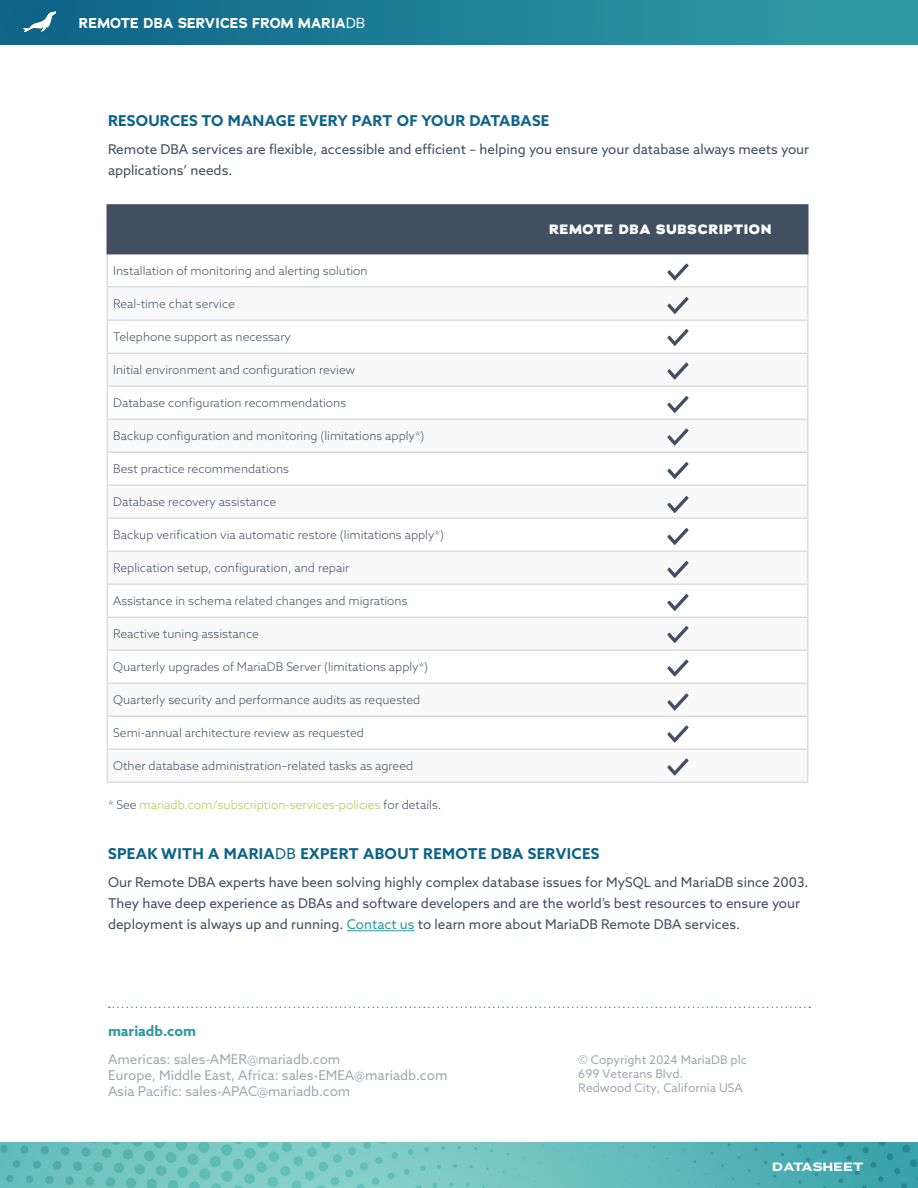
<style>
.page{position:relative;width:918px;height:1188px;background:#fff}
.page>*{position:absolute;margin:0;border:0;box-sizing:border-box;transform-origin:0 0}
.body{font:700 15px "Azo Sans";letter-spacing:.02em;color:#0e6488}
.cover_title{font:700 14.25px "Adrianna";letter-spacing:.005em;color:#fff}
.t1{font:700 14.25px "Azo Sans";color:#2f99a3}
.body-2{font:13.5px/21px "Azo Sans";color:#424f62}
.t2{font:800 13.5px "Adrianna";letter-spacing:.04em;color:#fff}
.Table-Body{font:300 12px "Azo Sans";color:#434f62}
.t3{font:12px/14.4px "Azo Sans";color:#424f62}
.Table-Body-2{font:300 12px "Azo Sans";color:#abc74a}
.t4{font:700 12px "Adrianna Extended";letter-spacing:.015em;color:#fff}
.s1{font-weight:400}
.s2{color:#434f62}
.s3{color:#2e99a3}
</style>
<div class="page">
<svg style="left:109px;top:1007px;width:701px;height:1px"></svg>
<img style="left:0;top:1143px;width:918px;height:45px">
<div style="left:0;top:0;width:918px;height:45px;background:linear-gradient(to right,#0d6387,#329ea6)"></div>
<img style="left:24px;top:11px;width:31px;height:21px">
<div style="left:108px;top:206px;width:699px;height:47px;background:#424f62"></div>
<svg style="left:108px;top:287px;width:699px;height:495px"></svg>
<hr style="left:106px;top:254px;width:2px;height:32px;background:#ddd">
<hr style="left:807px;top:254px;width:1px;height:32px;background:#ddd">
<hr style="left:106px;top:286px;width:437px;height:1px;background:#ddd">
<hr style="left:106px;top:287px;width:2px;height:33px;background:#ddd">
<hr style="left:543px;top:286px;width:265px;height:1px;background:#ddd">
<hr style="left:807px;top:287px;width:1px;height:33px;background:#ddd">
<hr style="left:106px;top:320px;width:437px;height:1px;background:#ddd">
<hr style="left:106px;top:321px;width:2px;height:31px;background:#ddd">
<hr style="left:543px;top:320px;width:265px;height:1px;background:#ddd">
<hr style="left:807px;top:321px;width:1px;height:31px;background:#ddd">
<hr style="left:106px;top:352px;width:437px;height:2px;background:#ddd">
<hr style="left:106px;top:354px;width:2px;height:32px;background:#ddd">
<hr style="left:543px;top:352px;width:265px;height:2px;background:#ddd">
<hr style="left:807px;top:354px;width:1px;height:32px;background:#ddd">
<hr style="left:106px;top:386px;width:437px;height:1px;background:#ddd">
<hr style="left:106px;top:387px;width:2px;height:31px;background:#ddd">
<hr style="left:543px;top:386px;width:265px;height:1px;background:#ddd">
<hr style="left:807px;top:387px;width:1px;height:31px;background:#ddd">
<hr style="left:106px;top:418px;width:437px;height:2px;background:#ddd">
<hr style="left:106px;top:420px;width:2px;height:32px;background:#ddd">
<hr style="left:543px;top:418px;width:265px;height:2px;background:#ddd">
<hr style="left:807px;top:420px;width:1px;height:32px;background:#ddd">
<hr style="left:106px;top:452px;width:437px;height:1px;background:#ddd">
<hr style="left:106px;top:453px;width:2px;height:31px;background:#ddd">
<hr style="left:543px;top:452px;width:265px;height:1px;background:#ddd">
<hr style="left:807px;top:453px;width:1px;height:31px;background:#ddd">
<hr style="left:106px;top:484px;width:437px;height:2px;background:#ddd">
<hr style="left:106px;top:486px;width:2px;height:32px;background:#ddd">
<hr style="left:543px;top:484px;width:265px;height:2px;background:#ddd">
<hr style="left:807px;top:486px;width:1px;height:32px;background:#ddd">
<hr style="left:106px;top:518px;width:437px;height:1px;background:#ddd">
<hr style="left:106px;top:519px;width:2px;height:31px;background:#ddd">
<hr style="left:543px;top:518px;width:265px;height:1px;background:#ddd">
<hr style="left:807px;top:519px;width:1px;height:31px;background:#ddd">
<hr style="left:106px;top:550px;width:437px;height:2px;background:#ddd">
<hr style="left:106px;top:552px;width:2px;height:32px;background:#ddd">
<hr style="left:543px;top:550px;width:265px;height:2px;background:#ddd">
<hr style="left:807px;top:552px;width:1px;height:32px;background:#ddd">
<hr style="left:106px;top:584px;width:437px;height:1px;background:#ddd">
<hr style="left:106px;top:585px;width:2px;height:31px;background:#ddd">
<hr style="left:543px;top:584px;width:265px;height:1px;background:#ddd">
<hr style="left:807px;top:585px;width:1px;height:31px;background:#ddd">
<hr style="left:106px;top:616px;width:437px;height:2px;background:#ddd">
<hr style="left:106px;top:618px;width:2px;height:32px;background:#ddd">
<hr style="left:543px;top:616px;width:265px;height:2px;background:#ddd">
<hr style="left:807px;top:618px;width:1px;height:32px;background:#ddd">
<hr style="left:106px;top:650px;width:437px;height:1px;background:#ddd">
<hr style="left:106px;top:651px;width:2px;height:31px;background:#ddd">
<hr style="left:543px;top:650px;width:265px;height:1px;background:#ddd">
<hr style="left:807px;top:651px;width:1px;height:31px;background:#ddd">
<hr style="left:106px;top:682px;width:437px;height:2px;background:#ddd">
<hr style="left:106px;top:684px;width:2px;height:32px;background:#ddd">
<hr style="left:543px;top:682px;width:265px;height:2px;background:#ddd">
<hr style="left:807px;top:684px;width:1px;height:32px;background:#ddd">
<hr style="left:106px;top:716px;width:437px;height:1px;background:#ddd">
<hr style="left:106px;top:717px;width:2px;height:31px;background:#ddd">
<hr style="left:543px;top:716px;width:265px;height:1px;background:#ddd">
<hr style="left:807px;top:717px;width:1px;height:31px;background:#ddd">
<hr style="left:106px;top:748px;width:437px;height:2px;background:#ddd">
<hr style="left:106px;top:750px;width:2px;height:32px;background:#ddd">
<hr style="left:543px;top:748px;width:265px;height:2px;background:#ddd">
<hr style="left:807px;top:750px;width:1px;height:32px;background:#ddd">
<hr style="left:106px;top:782px;width:437px;height:1px;background:#ddd">
<hr style="left:543px;top:782px;width:265px;height:1px;background:#ddd">
<hr style="left:106px;top:204px;width:437px;height:2px;background:#424f62">
<hr style="left:106px;top:206px;width:2px;height:47px;background:#424f62">
<hr style="left:106px;top:253px;width:437px;height:1px;background:#424f62">
<hr style="left:543px;top:204px;width:265px;height:2px;background:#424f62">
<hr style="left:542px;top:206px;width:2px;height:47px;background:#424f62">
<hr style="left:807px;top:206px;width:1px;height:47px;background:#424f62">
<hr style="left:543px;top:253px;width:265px;height:1px;background:#424f62">
<hr style="left:347px;top:930px;width:68px;height:1px;background:#2e99a3">
<svg style="left:667px;top:263px;width:22px;height:18px"></svg>
<svg style="left:667px;top:297px;width:22px;height:17px"></svg>
<svg style="left:667px;top:329px;width:22px;height:17px"></svg>
<svg style="left:667px;top:362px;width:22px;height:18px"></svg>
<svg style="left:667px;top:396px;width:22px;height:17px"></svg>
<svg style="left:667px;top:428px;width:22px;height:18px"></svg>
<svg style="left:667px;top:462px;width:22px;height:17px"></svg>
<svg style="left:667px;top:496px;width:22px;height:17px"></svg>
<svg style="left:667px;top:528px;width:22px;height:17px"></svg>
<svg style="left:667px;top:561px;width:22px;height:17px"></svg>
<svg style="left:667px;top:594px;width:22px;height:17px"></svg>
<svg style="left:667px;top:626px;width:22px;height:17px"></svg>
<svg style="left:667px;top:659px;width:22px;height:18px"></svg>
<svg style="left:667px;top:693px;width:22px;height:17px"></svg>
<svg style="left:667px;top:725px;width:22px;height:18px"></svg>
<svg style="left:667px;top:758px;width:22px;height:18px"></svg>
<p class="cover_title" style="left:79px;top:14px;width:288px">REMOTE DBA SERVICES FROM MARIA<span class="s1">DB</span></p>
<p class="body" style="left:108px;top:111px;width:443px">RESOURCES TO MANAGE EVERY PART OF YOUR DATABASE</p>
<p class="body-2" style="left:108px;top:139px;width:703px">Remote DBA services are flexible, accessible and efficient – helping you ensure your database always meets your applications’ needs.</p>
<p class="Table-Body" style="left:113px;top:263px;width:256px">Installation of monitoring and alerting solution</p>
<p class="Table-Body" style="left:113px;top:296px;width:123px">Real-time chat service</p>
<p class="Table-Body" style="left:113px;top:329px;width:179px">Telephone support as necessary</p>
<p class="Table-Body" style="left:113px;top:362px;width:244px">Initial environment and configuration review</p>
<p class="Table-Body" style="left:113px;top:395px;width:234px">Database configuration recommendations</p>
<p class="Table-Body" style="left:113px;top:428px;width:313px">Backup configuration and monitoring (limitations apply*)</p>
<p class="Table-Body" style="left:113px;top:461px;width:177px">Best practice recommendations</p>
<p class="Table-Body" style="left:113px;top:494px;width:165px">Database recovery assistance</p>
<p class="Table-Body" style="left:113px;top:527px;width:332px">Backup verification via automatic restore (limitations apply*)</p>
<p class="Table-Body" style="left:113px;top:560px;width:238px">Replication setup, configuration, and repair</p>
<p class="Table-Body" style="left:113px;top:593px;width:296px">Assistance in schema related changes and migrations</p>
<p class="Table-Body" style="left:113px;top:626px;width:147px">Reactive tuning assistance</p>
<p class="Table-Body" style="left:113px;top:659px;width:316px">Quarterly upgrades of MariaDB Server (limitations apply*)</p>
<p class="Table-Body" style="left:113px;top:692px;width:309px">Quarterly security and performance audits as requested</p>
<p class="Table-Body" style="left:113px;top:725px;width:252px">Semi-annual architecture review as requested</p>
<p class="Table-Body" style="left:113px;top:758px;width:302px">Other database administration–related tasks as agreed</p>
<p class="Table-Body-2" style="left:108px;top:797px;width:335px"><span class="s2">* See</span> mariadb.com/subscription-services-policies <span class="s2">for details.</span></p>
<p class="t2" style="left:549px;top:221px;width:224px">REMOTE DBA SUBSCRIPTION</p>
<p class="body" style="left:108px;top:844px;width:493px">SPEAK WITH A MARIA<span class="s1">DB</span> EXPERT ABOUT REMOTE DBA SERVICES</p>
<p class="body-2" style="left:108px;top:872px;width:702px">Our Remote DBA experts have been solving highly complex database issues for MySQL and MariaDB since 2003.<br>They have deep experience as DBAs and software developers and are the world’s best resources to ensure your deployment is always up and running. <span class="s3">Contact us</span> to learn more about MariaDB Remote DBA services.</p>
<p class="t1" style="left:108px;top:1022px;width:90px">mariadb.com</p>
<p class="body-2" style="left:108px;top:1051px;width:341px;line-height:16.2px">Americas: sales-AMER@mariadb.com<br>Europe, Middle East, Africa: sales-EMEA@mariadb.com<br>Asia Pacific: sales-APAC@mariadb.com</p>
<p class="t3" style="left:578px;top:1052px;width:170px">© Copyright 2024 MariaDB plc<br>699 Veterans Blvd.<br>Redwood City, California USA</p>
<p class="t4" style="left:772px;top:1159px;width:92px">DATASHEET</p>
</div>
